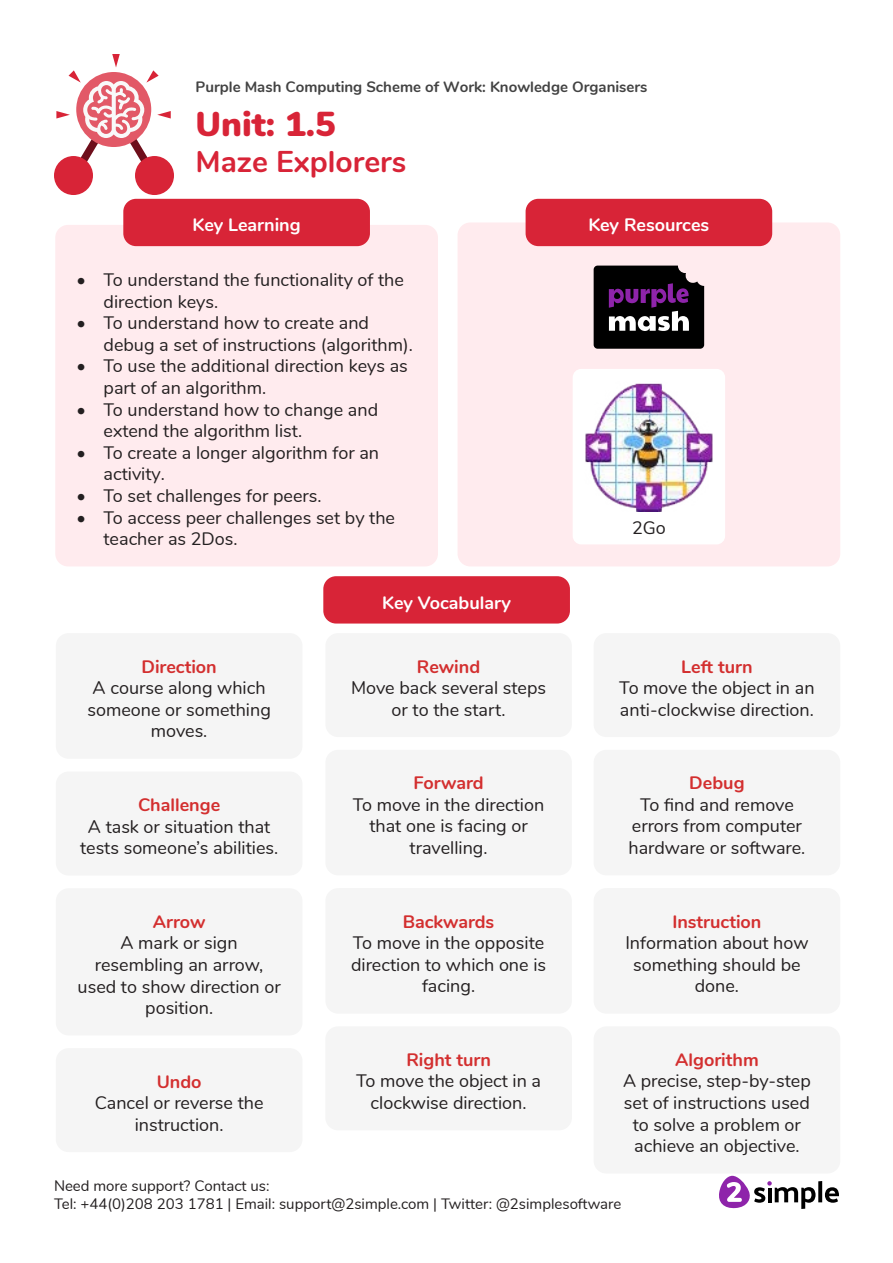
<style>
.page{position:relative;width:893px;height:1263px;background:#fff}
.page>*{position:absolute;margin:0;border:0;box-sizing:border-box;transform-origin:0 0}
.t1{font:900 34.5px "Nunito";color:#d82437}
.t2{font:700 30px "Nunito";color:#d82437}
.t3{font:18px/21.6px "Nunito";color:#231f20;text-align:center}
.t4{font:700 18px "Nunito";color:#d32f2f}
.t5{font:700 18px "Nunito";color:#fff}
.t6{font:15px/18px "Nunito";color:#231f20}
.t7{font:700 15px "Nunito";color:#424242}
</style>
<div class="page">
<svg style="left:818px;top:1181px;width:4px;height:21px"></svg>
<svg style="left:825px;top:1187px;width:14px;height:16px"></svg>
<svg style="left:719px;top:1176px;width:96px;height:33px"></svg>
<div style="left:54px;top:156px;width:39px;height:39px;background:#d82437;border-radius:50%"></div>
<div style="left:135px;top:156px;width:39px;height:39px;background:#d82437;border-radius:50%"></div>
<svg style="left:56px;top:54px;width:115px;height:133px"></svg>
<div style="left:55px;top:225px;width:383px;height:341px;background:#ffebee;border-radius:13px"></div>
<div style="left:123px;top:199px;width:247px;height:47px;background:#d82437;border-radius:13px"></div>
<div style="left:458px;top:222px;width:382px;height:344px;background:#ffebee;border-radius:13px"></div>
<div style="left:526px;top:199px;width:246px;height:47px;background:#d82437;border-radius:13px"></div>
<svg style="left:594px;top:266px;width:110px;height:83px;background:#2e242f"></svg>
<div style="left:573px;top:369px;width:152px;height:175px;background:#fff;border-radius:9px"></div>
<img style="left:585px;top:383px;width:128px;height:128px">
<div style="left:323px;top:576px;width:247px;height:47px;background:#d82437;border-radius:13px"></div>
<div style="left:325px;top:633px;width:247px;height:104px;background:#f5f5f5;border-radius:13px"></div>
<div style="left:325px;top:1026px;width:247px;height:104px;background:#f5f5f5;border-radius:13px"></div>
<div style="left:325px;top:750px;width:247px;height:125px;background:#f5f5f5;border-radius:13px"></div>
<div style="left:325px;top:888px;width:247px;height:126px;background:#f5f5f5;border-radius:13px"></div>
<div style="left:56px;top:633px;width:246px;height:126px;background:#f5f5f5;border-radius:13px"></div>
<div style="left:56px;top:771px;width:246px;height:104px;background:#f5f5f5;border-radius:13px"></div>
<div style="left:56px;top:888px;width:246px;height:147px;background:#f5f5f5;border-radius:13px"></div>
<div style="left:56px;top:1048px;width:246px;height:104px;background:#f5f5f5;border-radius:13px"></div>
<div style="left:594px;top:633px;width:246px;height:104px;background:#f5f5f5;border-radius:13px"></div>
<div style="left:594px;top:750px;width:246px;height:125px;background:#f5f5f5;border-radius:13px"></div>
<div style="left:594px;top:888px;width:246px;height:126px;background:#f5f5f5;border-radius:13px"></div>
<div style="left:594px;top:1026px;width:246px;height:147px;background:#f5f5f5;border-radius:13px"></div>
<p class="t7" style="left:196px;top:76px;width:454px">Purple Mash Computing Scheme of Work: Knowledge Organisers</p>
<p class="t1" style="left:196px;top:98px;width:142px">Unit: 1.5</p>
<p class="t2" style="left:196px;top:139px;width:212px">Maze Explorers</p>
<p class="t5" style="left:193px;top:212px;width:110px">Key Learning</p>
<p class="t5" style="left:588px;top:212px;width:122px">Key Resources</p>
<p class="t3" style="left:104px;top:268px;width:302px;text-align:left;text-indent:-27px">• To understand the functionality of the direction keys.</p>
<p class="t3" style="left:104px;top:311px;width:311px;text-align:left;text-indent:-27px">• To understand how to create and debug a set of instructions (algorithm).</p>
<p class="t3" style="left:104px;top:354px;width:306px;text-align:left;text-indent:-27px">• To use the additional direction keys as part of an algorithm.</p>
<p class="t3" style="left:104px;top:397px;width:276px;text-align:left;text-indent:-27px">• To understand how to change and extend the algorithm list.</p>
<p class="t3" style="left:104px;top:441px;width:277px;text-align:left;text-indent:-27px">• To create a longer algorithm for an activity.</p>
<p class="t3" style="left:77px;top:484px;width:247px">• To set challenges for peers.</p>
<p class="t3" style="left:104px;top:505px;width:293px;text-align:left;text-indent:-27px">• To access peer challenges set by the teacher as 2Dos.</p>
<p class="t4" style="left:141px;top:653px;width:77px">Direction</p>
<p class="t3" style="left:87px;top:676px;width:185px">A course along which someone or something moves.</p>
<p class="t4" style="left:138px;top:791px;width:84px">Challenge</p>
<p class="t3" style="left:80px;top:814px;width:200px">A task or situation that tests someone’s abilities.</p>
<p class="t4" style="left:153px;top:908px;width:54px">Arrow</p>
<p class="t3" style="left:78px;top:931px;width:205px">A mark or sign resembling an arrow, used to show direction or position.</p>
<p class="t4" style="left:157px;top:1068px;width:46px">Undo</p>
<p class="t3" style="left:95px;top:1091px;width:170px">Cancel or reverse the instruction.</p>
<p class="t5" style="left:382px;top:589px;width:130px">Key Vocabulary</p>
<p class="t4" style="left:417px;top:653px;width:65px">Rewind</p>
<p class="t3" style="left:351px;top:676px;width:197px">Move back several steps or to the start.</p>
<p class="t4" style="left:413px;top:770px;width:72px">Forward</p>
<p class="t3" style="left:353px;top:793px;width:193px">To move in the direction that one is facing or travelling.</p>
<p class="t4" style="left:403px;top:908px;width:93px">Backwards</p>
<p class="t3" style="left:351px;top:931px;width:197px">To move in the opposite direction to which one is facing.</p>
<p class="t4" style="left:406px;top:1046px;width:86px">Right turn</p>
<p class="t3" style="left:356px;top:1069px;width:187px">To move the object in a clockwise direction.</p>
<p class="t3" style="left:632px;top:516px;width:35px">2Go</p>
<p class="t4" style="left:681px;top:653px;width:73px">Left turn</p>
<p class="t3" style="left:619px;top:676px;width:197px;text-align:left">To move the object in an anti-clockwise direction.</p>
<p class="t4" style="left:689px;top:770px;width:57px">Debug</p>
<p class="t3" style="left:628px;top:793px;width:178px">To find and remove errors from computer hardware or software.</p>
<p class="t4" style="left:672px;top:908px;width:91px">Instruction</p>
<p class="t3" style="left:625px;top:931px;width:185px">Information about how something should be done.</p>
<p class="t4" style="left:675px;top:1046px;width:85px">Algorithm</p>
<p class="t3" style="left:623px;top:1069px;width:189px">A precise, step-by-step set of instructions used to solve a problem or achieve an objective.</p>
<p class="t6" style="left:54px;top:1176px;width:569px">Need more support? Contact us:<br>Tel: +44(0)208 203 1781 | Email: support@2simple.com | Twitter: @2simplesoftware</p>
</div>
